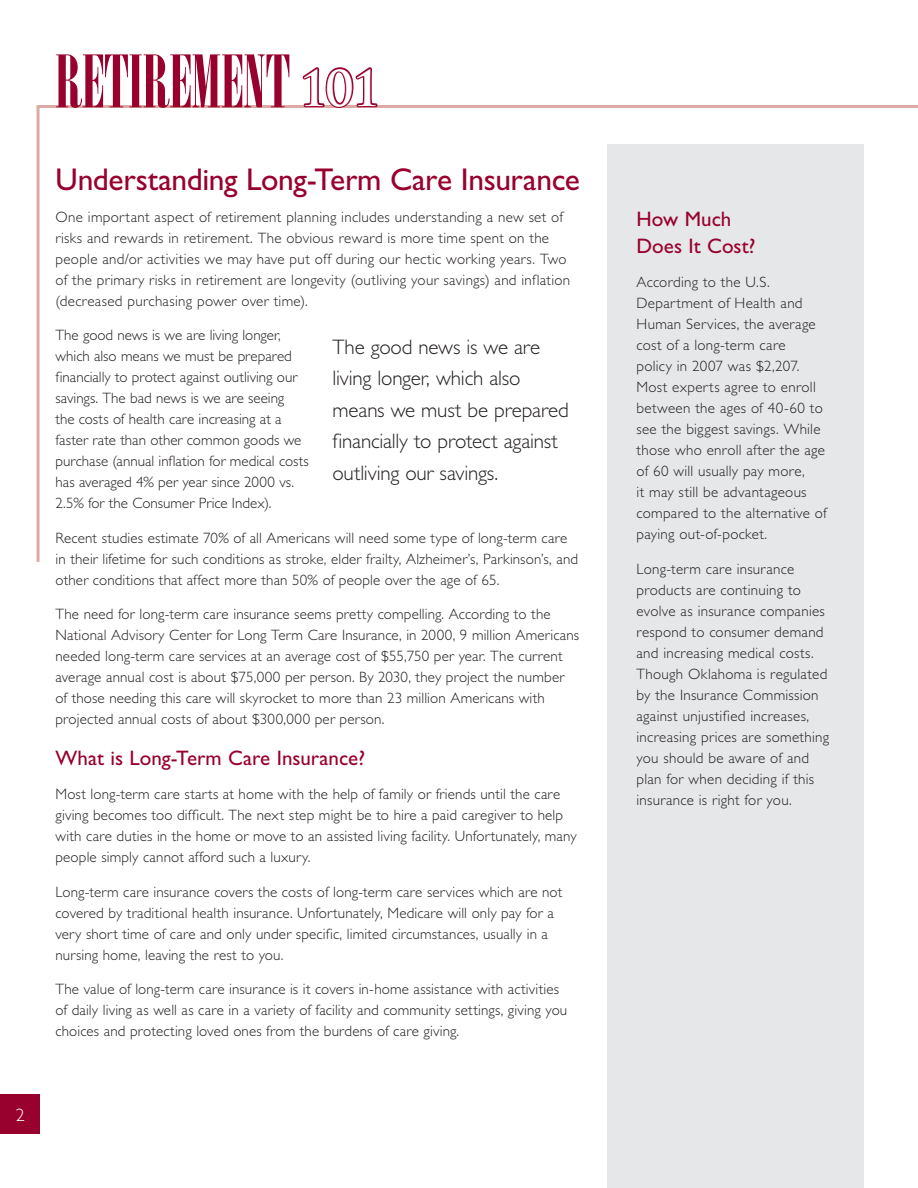
<style>
.page{position:relative;width:918px;height:1188px;background:#fff}
.page>*{position:absolute;margin:0;border:0;box-sizing:border-box;transform-origin:0 0}
.t1{font:72px "Onyx";color:#98012d}
.t2{font:700 48px "Trajan Pro";color:#fff}
.MainHeading_Gil{font:31.5px "Gill Sans Std";letter-spacing:-.01em;color:#98012d}
.BodyText_Gil{font:300 21px/31.5px "Gill Sans Std";letter-spacing:-.01em;color:#231f20}
.SmallHeading_Gil{font:21px/27px "Gill Sans Std";color:#98012d}
.SmallHeading_Gil-2{font:300 18px "Gill Sans Std";color:#fff}
.BodyText_Gil-2{font:300 15px/21px "Gill Sans Std";letter-spacing:.015em;color:#231f20}
</style>
<div class="page">
<div style="left:608px;top:145px;width:256px;height:1043px;background:#e6e7e9"></div>
<div style="left:0;top:1095px;width:39px;height:39px;background:#98012d"></div>
<svg style="left:36px;top:105px;width:882px;height:460px"></svg>
<svg style="left:301px;top:67px;width:78px;height:42px"></svg>
<p class="SmallHeading_Gil-2" style="left:16px;top:1104px;width:10px">2</p>
<p class="t1" style="left:56px;top:40px;width:236px">RETIREMENT</p>
<p class="t2" style="left:299px;top:58px;width:83px">101</p>
<p class="MainHeading_Gil" style="left:56px;top:161px;width:526px">Understanding Long-Term Care Insurance</p>
<p class="BodyText_Gil-2" style="left:56px;top:206px;width:516px">One important aspect of retirement planning includes understanding a new set of risks and rewards in retirement. The obvious reward is more time spent on the people and/or activities we may have put off during our hectic working years. Two of the primary risks in retirement are longevity (outliving your savings) and inflation (decreased purchasing power over time).</p>
<p class="BodyText_Gil-2" style="left:56px;top:325px;width:255px">The good news is we are living longer, which also means we must be prepared financially to protect against outliving our savings. The bad news is we are seeing<br>the costs of health care increasing at a faster rate than other common goods we purchase (annual inflation for medical costs has averaged 4% per year since 2000 vs.<br>2.5% for the Consumer Price Index).</p>
<p class="BodyText_Gil-2" style="left:56px;top:527px;width:524px">Recent studies estimate 70% of all Americans will need some type of long-term care in their lifetime for such conditions as stroke, elder frailty, Alzheimer’s, Parkinson’s, and other conditions that affect more than 50% of people over the age of 65.</p>
<p class="BodyText_Gil-2" style="left:56px;top:604px;width:525px">The need for long-term care insurance seems pretty compelling. According to the National Advisory Center for Long Term Care Insurance, in 2000, 9 million Americans needed long-term care services at an average cost of $55,750 per year. The current average annual cost is about $75,000 per person. By 2030, they project the number of those needing this care will skyrocket to more than 23 million Americans with projected annual costs of about $300,000 per person.</p>
<p class="SmallHeading_Gil" style="left:56px;top:744px;width:311px">What is Long-Term Care Insurance?</p>
<p class="BodyText_Gil-2" style="left:56px;top:784px;width:523px">Most long-term care starts at home with the help of family or friends until the care giving becomes too difficult. The next step might be to hire a paid caregiver to help with care duties in the home or move to an assisted living facility. Unfortunately, many people simply cannot afford such a luxury.</p>
<p class="BodyText_Gil-2" style="left:56px;top:881px;width:508px">Long-term care insurance covers the costs of long-term care services which are not covered by traditional health insurance. Unfortunately, Medicare will only pay for a very short time of care and only under specific, limited circumstances, usually in a nursing home, leaving the rest to you.</p>
<p class="BodyText_Gil-2" style="left:56px;top:979px;width:513px">The value of long-term care insurance is it covers in-home assistance with activities of daily living as well as care in a variety of facility and community settings, giving you choices and protecting loved ones from the burdens of care giving.</p>
<p class="BodyText_Gil" style="left:332px;top:331px;width:238px">The good news is we are living longer, which also means we must be prepared financially to protect against outliving our savings.</p>
<p class="SmallHeading_Gil" style="left:636px;top:205px;width:121px">How Much<br>Does It Cost?</p>
<p class="BodyText_Gil-2" style="left:636px;top:272px;width:192px">According to the U.S.<br>Department of Health and<br>Human Services, the average cost of a long-term care<br>policy in 2007 was $2,207.<br>Most experts agree to enroll between the ages of 40-60 to see the biggest savings. While those who enroll after the age of 60 will usually pay more,<br>it may still be advantageous compared to the alternative of paying out-of-pocket.</p>
<p class="BodyText_Gil-2" style="left:636px;top:558px;width:194px">Long-term care insurance products are continuing to evolve as insurance companies respond to consumer demand and increasing medical costs.<br>Though Oklahoma is regulated by the Insurance Commission against unjustified increases, increasing prices are something you should be aware of and plan for when deciding if this insurance is right for you.</p>
</div>
